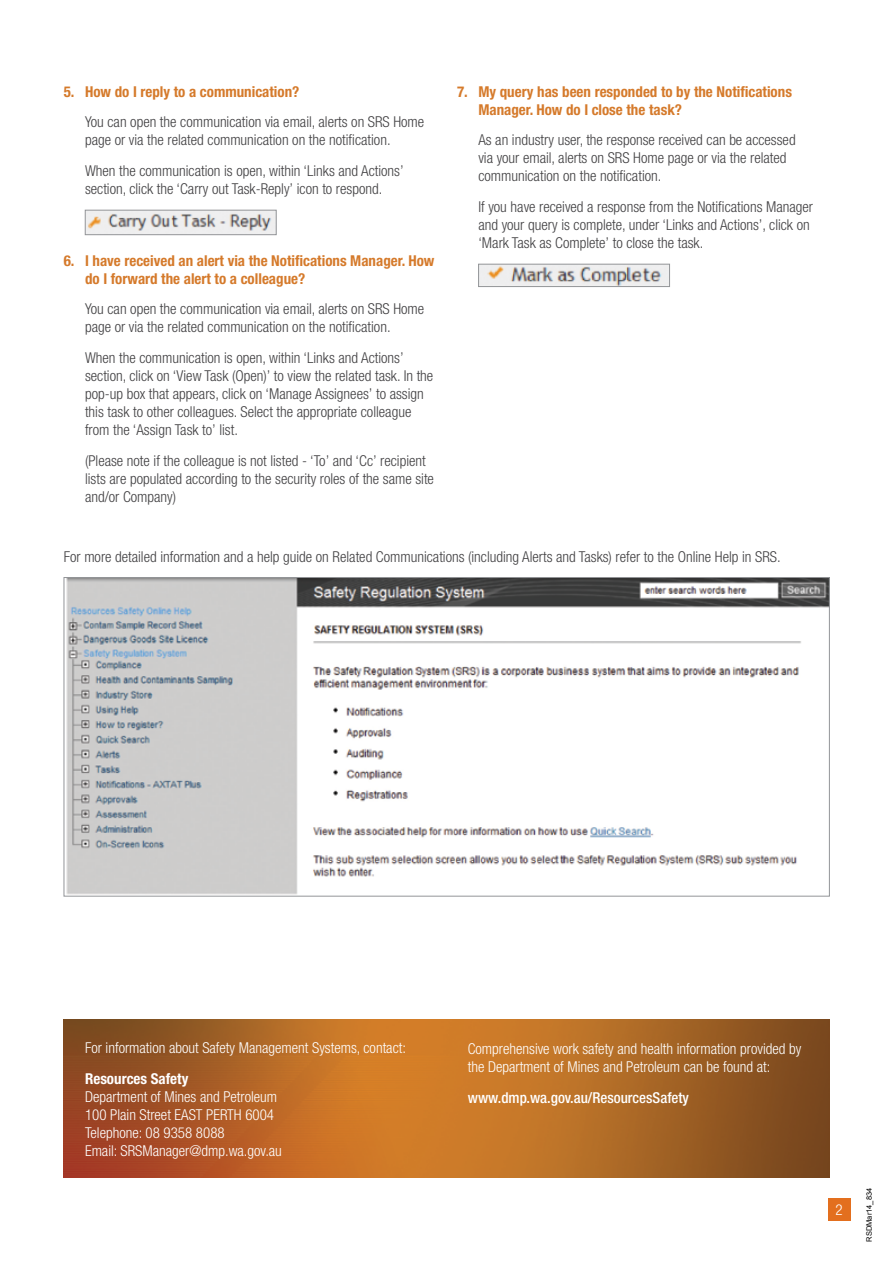
<style>
.page{position:relative;width:893px;height:1263px;background:#fff}
.page>*{position:absolute;margin:0;border:0;box-sizing:border-box;transform-origin:0 0}
.Text_indent{font:300 condensed 15px/18px "Helvetica Neue";color:#414042}
.Text_indent-2{font:300 condensed 15px/18px "Helvetica Neue";color:#fff}
.t1{font:700 condensed 15px/18px "Helvetica Neue";color:#d57a2b}
.Text{font:300 condensed 15px "Helvetica Neue";color:#414042}
.Text_indent-3{font:500 condensed 15px "Helvetica Neue";color:#fff}
.t2{font:7.5px "Arial";color:#000}
.s1{font-weight:700}
</style>
<div class="page">
<div style="left:827px;top:1197px;width:23px;height:23px;background:#e36f1e"></div>
<img style="left:87px;top:212px;width:187px;height:21px">
<div style="left:85px;top:210px;width:191px;height:25px;border:1px solid #939598"></div>
<img style="left:480px;top:266px;width:188px;height:19px">
<div style="left:478px;top:264px;width:192px;height:23px;border:1px solid #939598"></div>
<img style="left:66px;top:579px;width:762px;height:315px">
<img style="left:64px;top:1019px;width:765px;height:159px">
<p class="t1" style="left:64px;top:82px;width:237px">5. How do I reply to a communication?</p>
<p class="Text_indent" style="left:85px;top:113px;width:341px">You can open the communication via email, alerts on SRS Home page or via the related communication on the notification.</p>
<p class="Text_indent" style="left:85px;top:162px;width:320px">When the communication is open, within ‘Links and Actions’ section, click the ‘Carry out Task-Reply’ icon to respond.</p>
<p class="t1" style="left:85px;top:251px;width:351px;text-indent:-21px">6. I have received an alert via the Notifications Manager. How do I forward the alert to a colleague?</p>
<p class="Text_indent" style="left:85px;top:300px;width:341px">You can open the communication via email, alerts on SRS Home page or via the related communication on the notification.</p>
<p class="Text_indent" style="left:85px;top:349px;width:350px">When the communication is open, within ‘Links and Actions’ section, click on ‘View Task (Open)’ to view the related task. In the pop-up box that appears, click on ‘Manage Assignees’ to assign this task to other colleagues. Select the appropriate colleague from the ‘Assign Task to’ list.</p>
<p class="Text_indent" style="left:85px;top:451px;width:350px">(Please note if the colleague is not listed - ‘To’ and ‘Cc’ recipient lists are populated according to the security roles of the same site and/or Company)</p>
<p class="t1" style="left:478px;top:82px;width:315px;text-indent:-21px">7. My query has been responded to by the Notifications<br>Manager. How do I close the task?</p>
<p class="Text_indent" style="left:478px;top:131px;width:319px">As an industry user, the response received can be accessed via your email, alerts on SRS Home page or via the related communication on the notification.</p>
<p class="Text_indent" style="left:478px;top:198px;width:336px">If you have received a response from the Notifications Manager and your query is complete, under ‘Links and Actions’, click on ‘Mark Task as Complete’ to close the task.</p>
<p class="Text" style="left:64px;top:548px;width:718px">For more detailed information and a help guide on Related Communications (including Alerts and Tasks) refer to the Online Help in SRS.</p>
<p class="Text_indent-2" style="left:85px;top:1038px;width:322px">For information about Safety Management Systems, contact:</p>
<p class="Text_indent-2" style="left:85px;top:1069px;width:198px"><span class="s1">Resources Safety<br></span>Department of Mines and Petroleum<br>100 Plain Street EAST PERTH 6004<br>Telephone: 08 9358 8088<br>Email: SRSManager@dmp.wa.gov.au</p>
<p class="Text_indent-2" style="left:468px;top:1039px;width:335px">Comprehensive work safety and health information provided by the Department of Mines and Petroleum can be found at:</p>
<p class="Text_indent-3" style="left:468px;top:1088px;width:223px">www.dmp.wa.gov.au/ResourcesSafety</p>
<p class="Text_indent-2" style="left:835px;top:1200px;width:9px">2</p>
<p class="t2" style="left:864px;top:1242px;width:55px;rotate:-90deg">RSDMar14_834</p>
</div>
